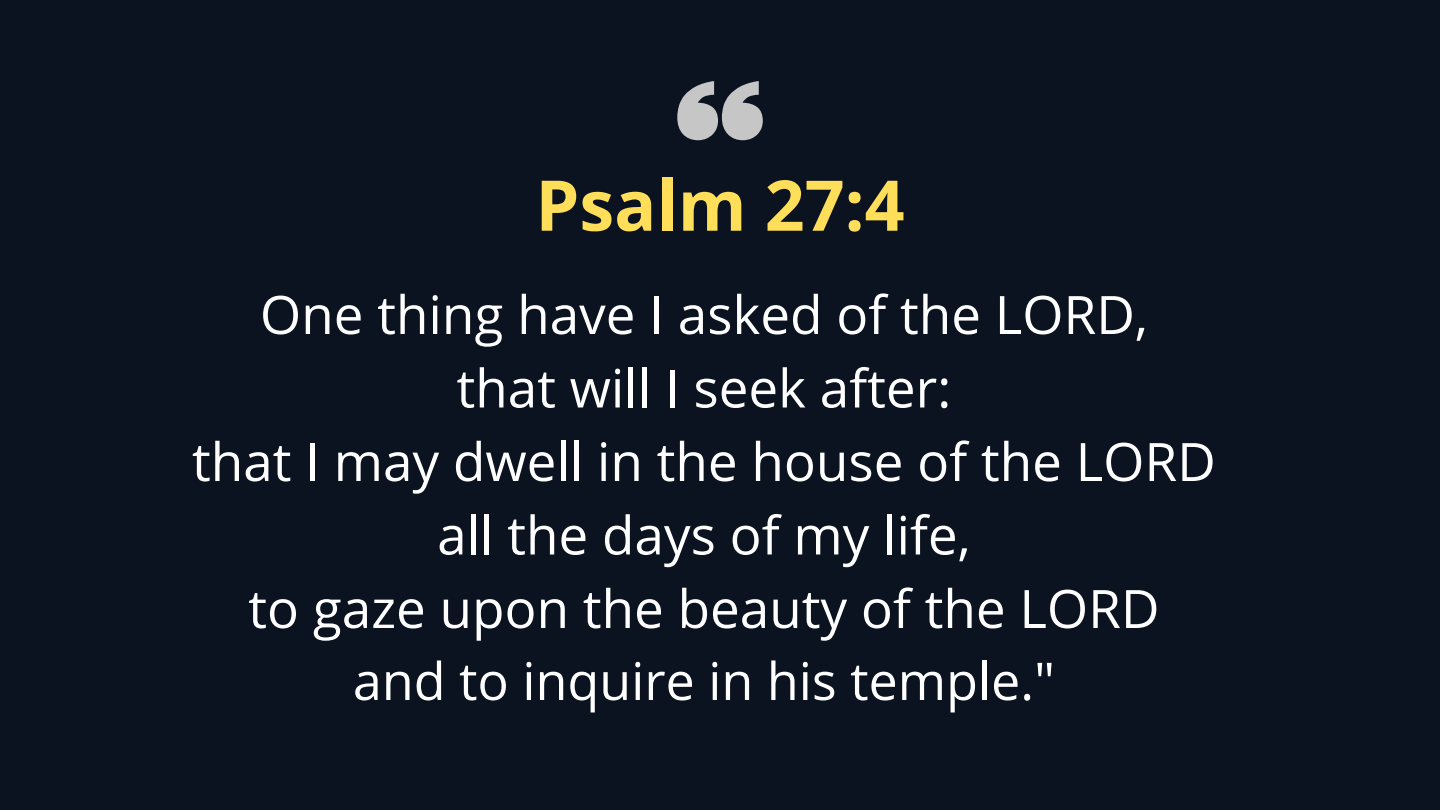
<style>
.page{position:relative;width:1440px;height:810px;background:#0b1320}
.page>*{position:absolute;margin:0;border:0;box-sizing:border-box;transform-origin:0 0}
.t1{font:700 70px "Open Sans";color:#ffde59}
.t2{font:53px/73.5px "Open Sans";color:#fff;text-align:center}
.t3{font:52px "Open Sans";color:#fff}
</style>
<div class="page">
<svg style="left:677px;top:81px;width:86px;height:59px"></svg>
<h1 class="t1" style="left:535px;top:156px;width:371px">Psalm 27:4</h1>
<p class="t2" style="left:192px;top:277px;width:1025px">One thing have I asked of the LORD,<br>that will I seek after:<br>that I may dwell in the house of the LORD all the days of my life,<br>to gaze upon the beauty of the LORD</p>
<p class="t3" style="left:353px;top:644px;width:704px">and to inquire in his temple."</p>
</div>
